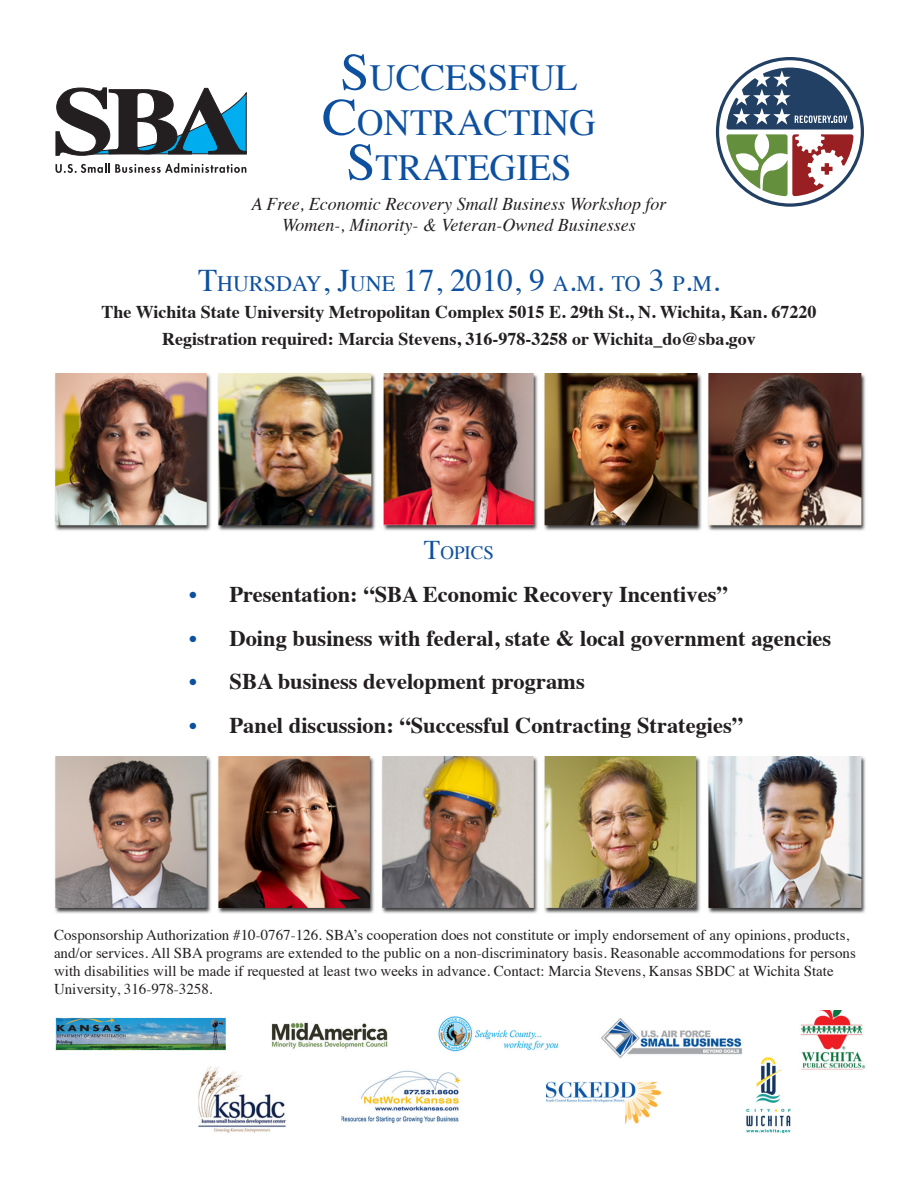
<style>
.page{position:relative;width:918px;height:1188px;background:#fff}
.page>*{position:absolute;margin:0;border:0;box-sizing:border-box;transform-origin:0 0}
.t1{font:36.75px "Times";color:#0d509f}
.t2{font:31.5px "Times";color:#0d509f}
.t3{font:700 22.5px "Times";color:#231f20}
.t4{font:18.9px "Times";color:#0d509f}
.t5{font:700 18px "Times";color:#231f20}
.t6{font:italic 18px/21.6px "Times";color:#231f20;text-align:center}
.t7{font:15px/18px "Times";color:#231f20}
.s1{font-size:52.5px}
.s2{font-size:22.05px}
.s3{font-size:27px}
.s4{color:#0d509f}
</style>
<div class="page">
<img style="left:54px;top:374px;width:812px;height:157px">
<img style="left:55px;top:757px;width:811px;height:157px">
<svg style="left:56px;top:87px;width:191px;height:69px"></svg>
<svg style="left:55px;top:163px;width:191px;height:10px"></svg>
<svg style="left:716px;top:57px;width:148px;height:150px"></svg>
<img style="left:55px;top:1011px;width:811px;height:123px">
<p class="t1" style="left:340px;top:43px;width:239px"><span class="s1">S</span>UCCESSFUL</p>
<p class="t1" style="left:322px;top:88px;width:275px"><span class="s1">C</span>ONTRACTING</p>
<p class="t1" style="left:346px;top:133px;width:223px"><span class="s1">S</span>TRATEGIES</p>
<p class="t6" style="left:251px;top:192px;width:413px">A Free, Economic Recovery Small Business Workshop for<br>Women-, Minority- &amp; Veteran-Owned Businesses</p>
<p class="t2" style="left:198px;top:251px;width:523px">T<span class="s2">HURSDAY</span>, J<span class="s2">UNE</span> 17, 2010, 9 <span class="s2">A</span>.<span class="s2">M</span>. <span class="s2">TO</span> 3 <span class="s2">P</span>.<span class="s2">M</span>.</p>
<p class="t5" style="left:102px;top:294px;width:716px">The Wichita State University Metropolitan Complex 5015 E. 29th St., N. Wichita, Kan. 67220</p>
<p class="t5" style="left:162px;top:321px;width:595px">Registration required: Marcia Stevens, 316-978-3258 or Wichita_do@sba.gov</p>
<p class="t4" style="left:424px;top:535px;width:70px"><span class="s3">T</span>OPICS</p>
<p class="t3" style="left:189px;top:573px;width:540px"><span class="s4">•</span> Presentation: “SBA Economic Recovery Incentives”</p>
<p class="t3" style="left:189px;top:617px;width:644px"><span class="s4">•</span> Doing business with federal, state &amp; local government agencies</p>
<p class="t3" style="left:189px;top:660px;width:397px"><span class="s4">•</span> SBA business development programs</p>
<p class="t3" style="left:189px;top:704px;width:556px"><span class="s4">•</span> Panel discussion: “Successful Contracting Strategies”</p>
<p class="t7" style="left:54px;top:925px;width:803px">Cosponsorship Authorization #10-0767-126. SBA’s cooperation does not constitute or imply endorsement of any opinions, products, and/or services. All SBA programs are extended to the public on a non-discriminatory basis. Reasonable accommodations for persons with disabilities will be made if requested at least two weeks in advance. Contact: Marcia Stevens, Kansas SBDC at Wichita State University, 316-978-3258.</p>
</div>
